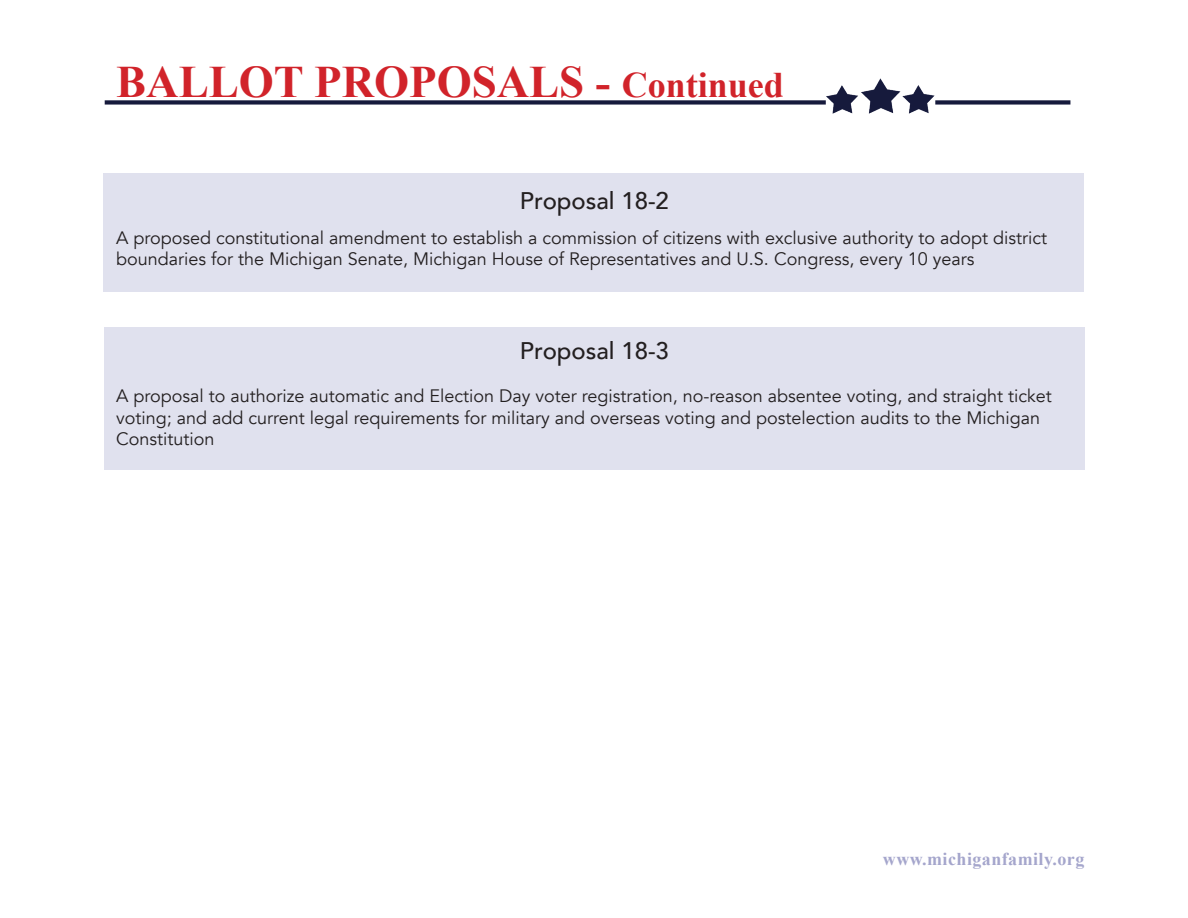
<style>
.page{position:relative;width:1188px;height:918px;background:#fff}
.page>*{position:absolute;margin:0;border:0;box-sizing:border-box;transform-origin:0 0}
.t1{font:700 45px "Times New Roman";color:#d1232a}
.t2{font:500 24px "Avenir";color:#231f20}
.t3{font:18px/21.6px "Avenir";color:#231f20}
.t4{font:700 18px "Times New Roman";letter-spacing:.025em;color:#a5a6cc}
.s1{font-size:36px}
</style>
<div class="page">
<div style="left:104px;top:327px;width:981px;height:143px;background:#e0e1ee"></div>
<div style="left:104px;top:173px;width:980px;height:119px;background:#e0e1ee"></div>
<img style="left:104px;top:78px;width:967px;height:36px">
<h1 class="t1" style="left:116px;top:50px;width:669px">BALLOT PROPOSALS - <span class="s1">Continued</span></h1>
<h2 class="t2" style="left:520px;top:180px;width:151px">Proposal 18-2</h2>
<p class="t3" style="left:116px;top:227px;width:932px">A proposed constitutional amendment to establish a commission of citizens with exclusive authority to adopt district boundaries for the Michigan Senate, Michigan House of Representatives and U.S. Congress, every 10 years</p>
<h2 class="t2" style="left:520px;top:330px;width:151px">Proposal 18-3</h2>
<p class="t3" style="left:116px;top:386px;width:937px">A proposal to authorize automatic and Election Day voter registration, no-reason absentee voting, and straight ticket voting; and add current legal requirements for military and overseas voting and postelection audits to the Michigan<br>Constitution</p>
<p class="t4" style="left:883px;top:846px;width:203px">www.michiganfamily.org</p>
</div>
